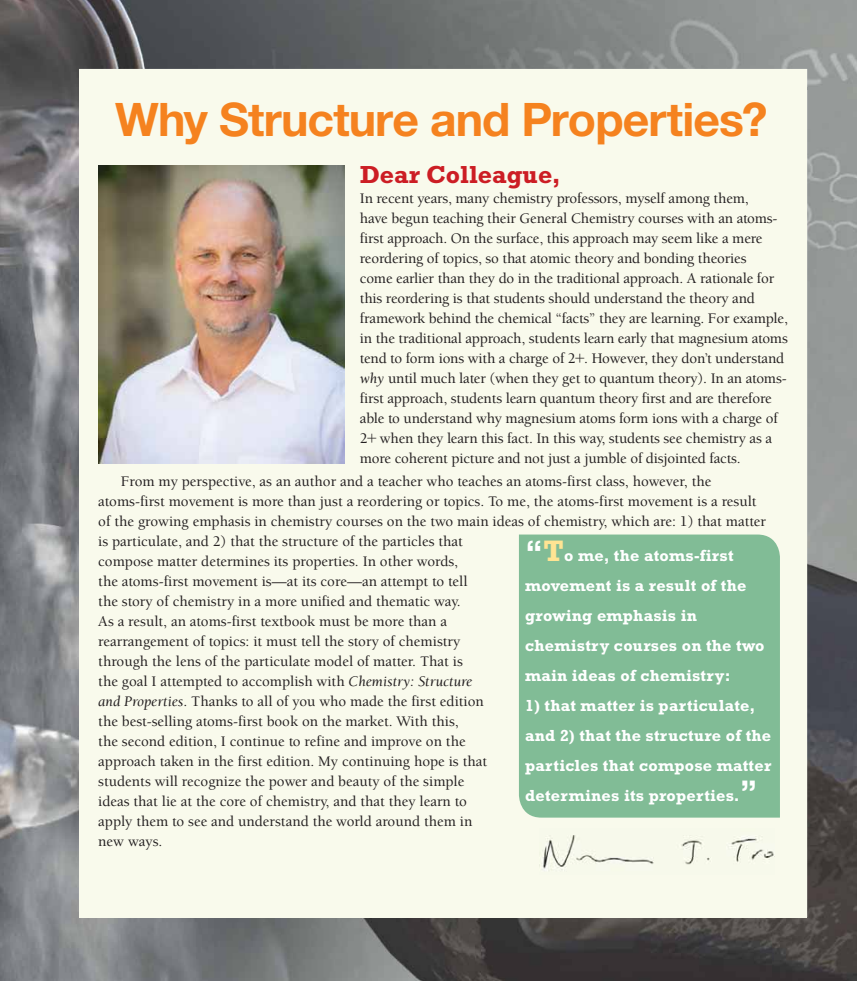
<style>
.page{position:relative;width:857px;height:981px;background:#fff}
.page>*{position:absolute;margin:0;border:0;box-sizing:border-box;transform-origin:0 0}
.t1{font:700 46.25px "Helvetica Neue LT Std";letter-spacing:-.02em;color:#f5821f}
.t2{font:700 25px "Rockwell Std";color:#cc1d24}
.t3{font:700 16.25px/30px "Rockwell Std";letter-spacing:.015em;color:#fff}
.t4{font:500 15px/20px "Berkeley Pro";letter-spacing:-.01em;color:#231f20}
.s1{font-family:"Pearson MATHPRO02";font-weight:400}
.s2{font-weight:400;font-style:italic}
.s3{font-size:30px}
.s4{font-size:30px;color:#ffe493}
</style>
<div class="page">
<img style="left:0;top:0;width:857px;height:88px">
<img style="left:771px;top:88px;width:86px;height:892px">
<img style="left:0;top:88px;width:118px;height:892px">
<img style="left:118px;top:916px;width:653px;height:64px">
<div style="left:79px;top:69px;width:728px;height:847px;background:#f9faec"></div>
<img style="left:98px;top:166px;width:247px;height:297px">
<div style="left:519px;top:534px;width:260px;height:283px;background:#81bc96"></div>
<img style="left:539px;top:835px;width:235px;height:36px">
<h1 class="t1" style="left:115px;top:93px;width:653px">Why Structure and Properties?</h1>
<h2 class="t2" style="left:360px;top:165px;width:202px">Dear Colleague,</h2>
<p class="t4" style="left:360px;top:189px;width:429px">In recent years, many chemistry professors, myself among them,<br>have begun teaching their General Chemistry courses with an atoms&shy;first approach. On the surface, this approach may seem like a mere reordering of topics, so that atomic theory and bonding theories<br>come earlier than they do in the traditional approach. A rationale for this reordering is that students should understand the theory and framework behind the chemical “facts” they are learning. For example, in the traditional approach, students learn early that magnesium atoms tend to form ions with a charge of 2<span class="s1">+</span>. However, they don’t understand <span class="s2">why</span> until much later (when they get to quantum theory). In an atoms&shy;first approach, students learn quantum theory first and are therefore able to understand why magnesium atoms form ions with a charge of 2<span class="s1">+</span> when they learn this fact. In this way, students see chemistry as a more coherent picture and not just a jumble of disjointed facts.</p>
<p class="t4" style="left:98px;top:472px;width:669px;text-indent:23px">From my perspective, as an author and a teacher who teaches an atoms-first class, however, the atoms-first movement is more than just a reordering or topics. To me, the atoms-first movement is a result of the growing emphasis in chemistry courses on the two main ideas of chemistry, which are: 1) that matter is particulate, and 2) that the structure of the particles that<br>compose matter determines its properties. In other words,<br>the atoms-first movement is—at its core—an attempt to tell<br>the story of chemistry in a more unified and thematic way.<br>As a result, an atoms-first textbook must be more than a<br>rearrangement of topics: it must tell the story of chemistry<br>through the lens of the particulate model of matter. That is<br>the goal I attempted to accomplish with <span class="s2">Chemistry: Structure<br>and Properties</span>. Thanks to all of you who made the first edition<br>the best-selling atoms-first book on the market. With this,<br>the second edition, I continue to refine and improve on the<br>approach taken in the first edition. My continuing hope is that<br>students will recognize the power and beauty of the simple<br>ideas that lie at the core of chemistry, and that they learn to<br>apply them to see and understand the world around them in<br>new ways.</p>
<p class="t3" style="left:525px;top:542px;width:241px"><span class="s3">“</span><span class="s4">T</span>o me, the atoms-first movement is a result of the growing emphasis in chemistry courses on the two main ideas of chemistry:</p>
<p class="t3" style="left:525px;top:692px;width:248px">1) that matter is particulate, and 2) that the structure of the particles that compose matter determines its properties.<span class="s3">”</span></p>
</div>
